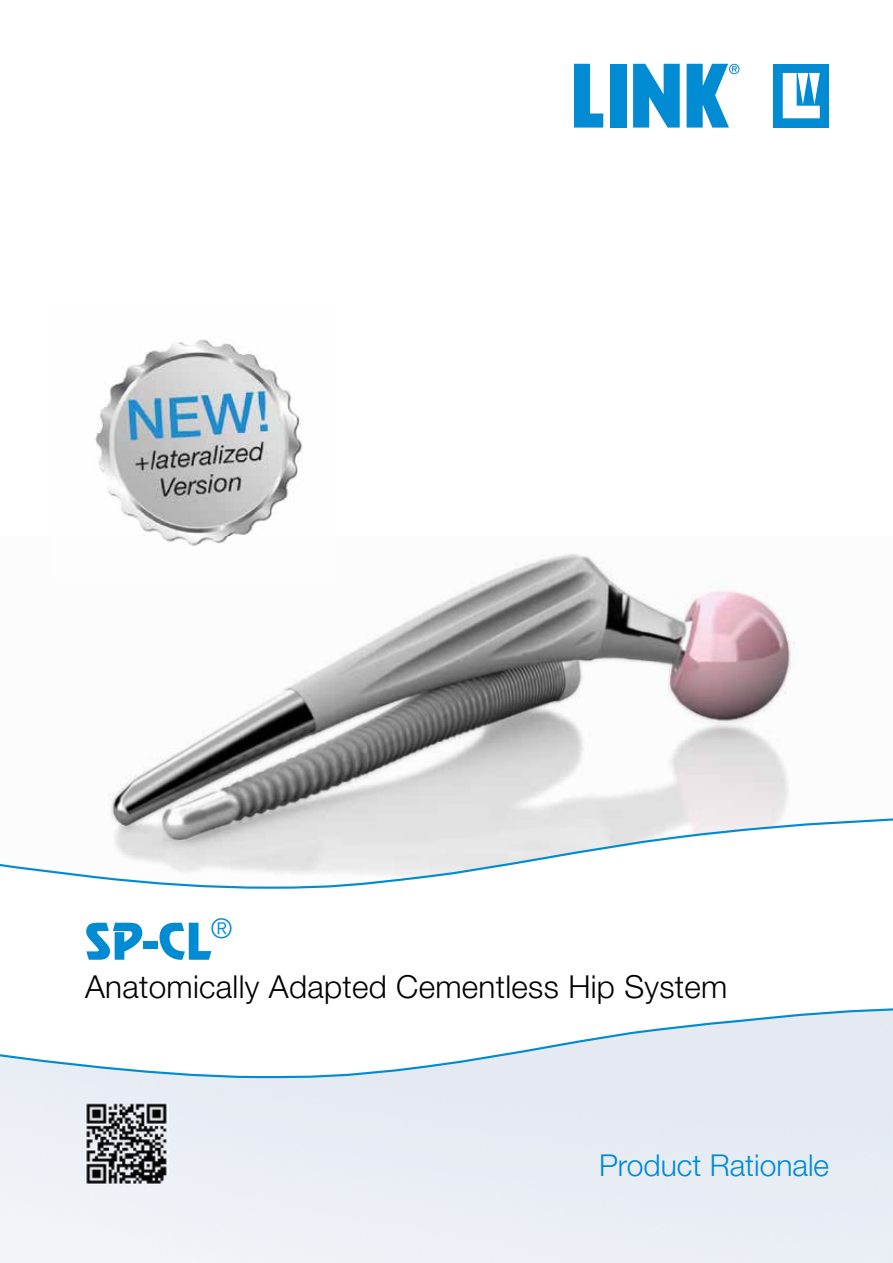
<style>
.page{position:relative;width:893px;height:1263px;background:#fff}
.page>*{position:absolute;margin:0;border:0;box-sizing:border-box;transform-origin:0 0}
.t1{font:55.5px "Revue D";color:#008bd2}
.t2{font:300 31.5px "Helvetica Neue LT Pro";letter-spacing:.01em;color:#000}
.t3{font:300 30px "Helvetica Neue LT Pro";color:#008bd2}
</style>
<div class="page">
<img style="left:117px;top:645px;width:247px;height:149px">
<img style="left:364px;top:553px;width:370px;height:241px">
<img style="left:734px;top:590px;width:62px;height:217px">
<img style="left:111px;top:794px;width:468px;height:13px">
<img style="left:579px;top:791px;width:162px;height:16px">
<svg style="left:0;top:807px;width:893px;height:284px"></svg>
<div style="left:774px;top:64px;width:55px;height:64px;background:#008bd2"></div>
<svg style="left:783px;top:73px;width:37px;height:45px"></svg>
<svg style="left:574px;top:64px;width:29px;height:64px"></svg>
<div style="left:610px;top:64px;width:16px;height:64px;background:#008bd2"></div>
<svg style="left:633px;top:64px;width:47px;height:64px"></svg>
<svg style="left:687px;top:64px;width:52px;height:64px"></svg>
<img style="left:95px;top:339px;width:208px;height:207px">
<img style="left:85px;top:1102px;width:84px;height:84px">
<h1 class="t1" style="left:85px;top:909px;width:149px">SP-CL<sup>®</sup></h1>
<p class="t2" style="left:85px;top:967px;width:644px">Anatomically Adapted Cementless Hip System</p>
<p class="t3" style="left:599px;top:1147px;width:232px">Product Rationale</p>
</div>
